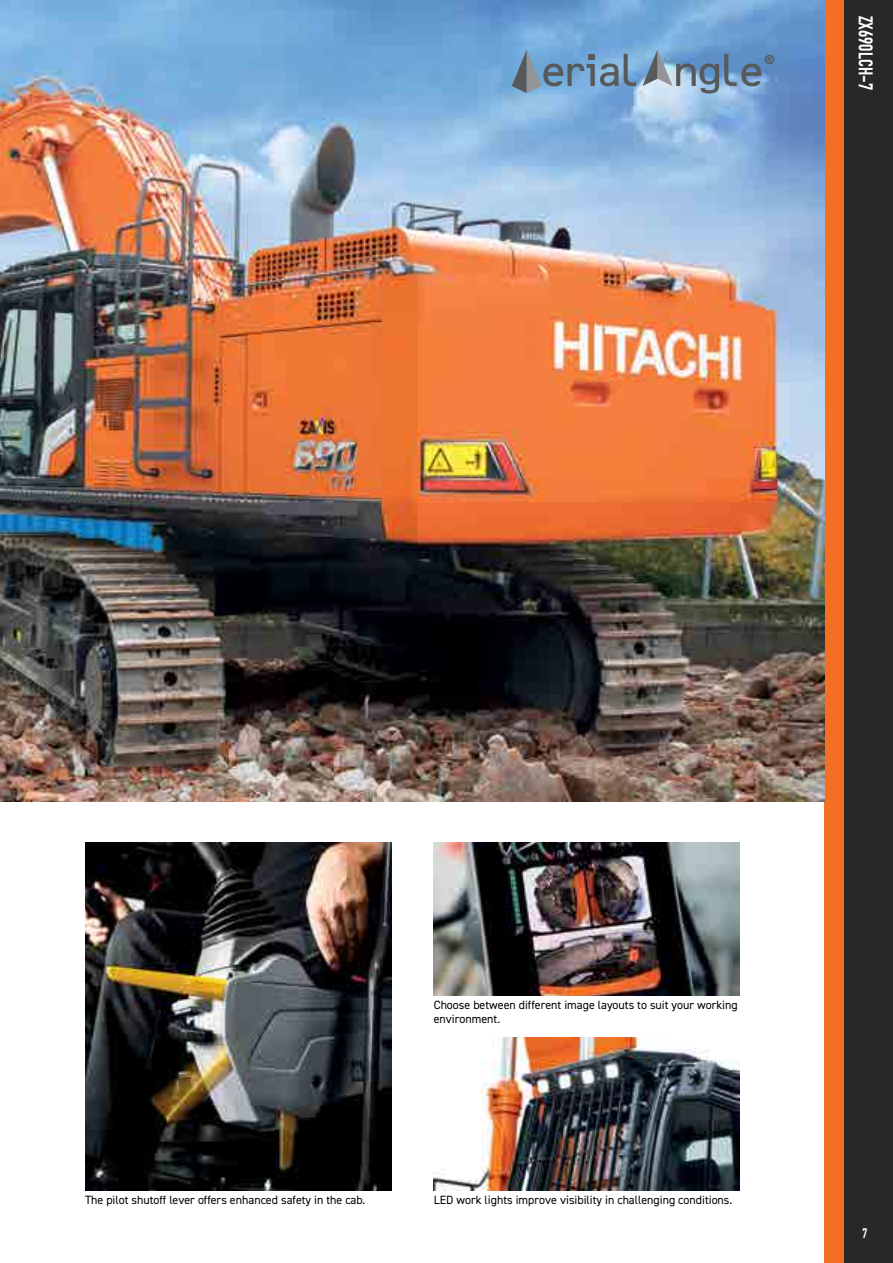
<style>
.page{position:relative;width:893px;height:1263px;background:#fff}
.page>*{position:absolute;margin:0;border:0;box-sizing:border-box;transform-origin:0 0}
.t1{font:700 19.5px "DIN Condensed";color:#fff}
.t2{font:700 13.5px "DIN Condensed";color:#fff}
.t3{font:700 condensed 12.6px "Helvetica Neue LT Pro";color:#58595b}
.t4{font:12px/14.4px "DIN2014";color:#000}
</style>
<div class="page">
<div style="left:825px;top:0;width:68px;height:1263px;background:#f36f21"></div>
<div style="left:844px;top:0;width:49px;height:1263px;background:#292829"></div>
<img style="left:0;top:0;width:825px;height:801px">
<svg style="left:512px;top:49px;width:106px;height:44px;background:#7096b9"></svg>
<svg style="left:624px;top:54px;width:12px;height:32px"></svg>
<svg style="left:642px;top:49px;width:119px;height:44px;background:#7b9bbb"></svg>
<img style="left:85px;top:842px;width:306px;height:349px">
<img style="left:434px;top:842px;width:306px;height:153px">
<img style="left:434px;top:1037px;width:306px;height:154px">
<p class="t3" style="left:764px;top:52px;width:12px">®</p>
<h1 class="t1" style="left:877px;top:16px;width:76px;rotate:90deg">ZX690LCH-7</h1>
<p class="t4" style="left:85px;top:1193px;width:282px">The pilot shutoff lever offers enhanced safety in the cab.</p>
<p class="t4" style="left:434px;top:997px;width:305px">Choose between different image layouts to suit your working environment.</p>
<p class="t4" style="left:434px;top:1193px;width:300px">LED work lights improve visibility in challenging conditions.</p>
<p class="t2" style="left:862px;top:1225px;width:7px">7</p>
</div>
